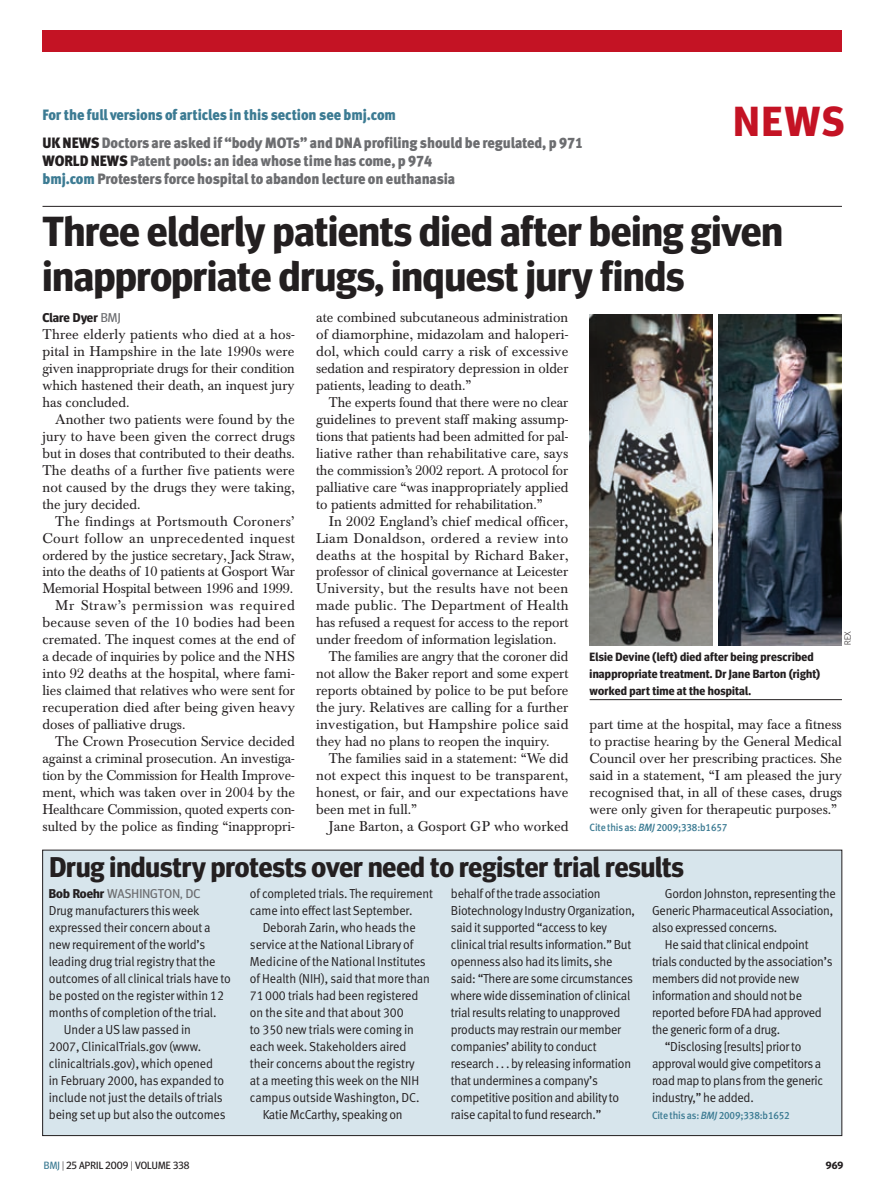
<style>
.page{position:relative;width:893px;height:1191px;background:#fff}
.page>*{position:absolute;margin:0;border:0;box-sizing:border-box;transform-origin:0 0}
.news_head_28bold{font:700 42px/45px "Meta Headline OT";color:#231f20}
.t1{font:700 42px "Meta Headline OT";color:#c41324}
.news_head_19bold{font:700 28.5px "Meta Headline OT";color:#231f20}
.t2{font:15px "Meta Black LF";letter-spacing:-.005em;color:#6c6d70;scale:.95 1}
.links_text_top{font:15px "Meta Black LF";letter-spacing:-.005em;color:#3c7b93;scale:.95 1}
.news_body_3colm_ind{font:13.95px/17px "Baskerville BE";color:#231f20;text-align:justify}
.news_body_3colm_ind-2{font:13.95px/17px "Baskerville BE";color:#231f20;text-align:justify;scale:.96 1}
.news_body_3colm{font:13.95px/17px "Baskerville BE";color:#231f20;text-align:justify}
.news_BOX_sans_text{font:13.05px/17px "Meta Normal LF";letter-spacing:-.02em;color:#231f20;scale:.95 1}
.news_byline_author{font:12.75px "Meta Headline OT";letter-spacing:.01em;color:#6c6d70}
.news_byline_author-2{font:700 12.75px "Meta Headline OT";color:#231f20}
.picture_caption{font:700 12px/17px "Meta Headline OT";letter-spacing:.015em;color:#231f20}
.citation{font:10.5px "Meta Medium LF";letter-spacing:-.015em;color:#3c7b93;scale:.95 1}
.t3{font:10.5px "Meta Headline OT";letter-spacing:.01em;color:#231f20}
.t4{font:700 10.5px "Meta Headline OT";color:#231f20}
.picture_credit{font:300 9px "Meta Headline OT";color:#231f20}
.s1{color:#231f20}
.s2{color:#3c7b93}
.s3{font-weight:400;color:#6c6d70}
.s4{font-style:italic}
.s5{font-weight:700;color:#231f20}
.s6{font-weight:300}
</style>
<div class="page">
<hr style="left:43px;top:206px;width:799px;height:1px;background:#231f20">
<div style="left:43px;top:850px;width:799px;height:285px;background:#d7e5ec"></div>
<img style="left:590px;top:314px;width:123px;height:331px">
<img style="left:719px;top:314px;width:123px;height:331px">
<div style="left:43px;top:30px;width:799px;height:21px;background:#c41324"></div>
<hr style="left:590px;top:699px;width:252px;height:1px;background:#231f20">
<p class="links_text_top" style="left:43px;top:106px;width:374px">For the full versions of articles in this section see bmj.com</p>
<p class="t2" style="left:43px;top:133px;width:570px"><span class="s1">UK NEWS</span> Doctors are asked if “body MOTs” and DNA profiling should be regulated, p 971</p>
<p class="t2" style="left:43px;top:151px;width:412px"><span class="s1">World NEWS</span>Patent pools: an idea whose time has come, p 974</p>
<p class="t2" style="left:43px;top:169px;width:436px"><span class="s2">bmj.com</span> Protesters force hospital to abandon lecture on euthanasia</p>
<p class="t1" style="left:734px;top:96px;width:112px">news</p>
<p class="news_head_28bold" style="left:43px;top:208px;width:742px">Three elderly patients died after being given inappropriate drugs, inquest jury finds</p>
<p class="news_byline_author-2" style="left:43px;top:310px;width:80px">Clare Dyer <span class="s3">BMJ</span></p>
<p class="news_body_3colm" style="left:43px;top:326px;width:254px">Three elderly patients who died at a hos&shy;pital in Hampshire in the late 1990s were given inappropriate drugs for their condition which hastened their death, an inquest jury has concluded.</p>
<p class="news_body_3colm_ind" style="left:43px;top:411px;width:254px;text-indent:13px">Another two patients were found by the jury to have been given the correct drugs but in doses that contributed to their deaths.<br>The deaths of a further five patients were not caused by the drugs they were taking, the jury decided.</p>
<p class="news_body_3colm_ind" style="left:43px;top:513px;width:254px;text-indent:13px">The findings at Portsmouth Coroners’ Court follow an unprecedented inquest ordered by the justice secretary, Jack Straw, into the deaths of 10 patients at Gosport War Memorial Hospital between 1996 and 1999.</p>
<p class="news_body_3colm_ind" style="left:43px;top:597px;width:254px;text-indent:13px">Mr Straw’s permission was required because seven of the 10 bodies had been cremated. The inquest comes at the end of a decade of inquiries by police and the NHS into 92 deaths at the hospital, where fami&shy;lies claimed that relatives who were sent for recuperation died after being given heavy doses of palliative drugs.</p>
<p class="news_body_3colm_ind" style="left:43px;top:733px;width:254px;text-indent:13px">The Crown Prosecution Service decided against a criminal prosecution. An investiga&shy;tion by the Commission for Health Improve&shy;ment, which was taken over in 2004 by the Healthcare Commission, quoted experts con&shy;sulted by the police as finding “inappropri-</p>
<p class="news_body_3colm_ind" style="left:316px;top:309px;width:254px">ate combined subcutaneous administration of diamorphine, midazolam and haloperi&shy;dol, which could carry a risk of excessive sedation and respiratory depression in older patients, leading to death.”</p>
<p class="news_body_3colm_ind-2" style="left:316px;top:394px;width:264px;text-indent:13px">The experts found that there were no clear guidelines to prevent staff making assump&shy;tions that patients had been admitted for pal&shy;liative rather than rehabilitative care, says the commission’s 2002 report. A protocol for palliative care “was inappropriately applied to patients admitted for rehabilitation.”</p>
<p class="news_body_3colm_ind" style="left:316px;top:513px;width:254px;text-indent:13px">In 2002 England’s chief medical officer, Liam Donaldson, ordered a review into deaths at the hospital by Richard Baker, professor of clinical governance at Leicester University, but the results have not been made public. The Department of Health has refused a request for access to the report under freedom of information legislation.</p>
<p class="news_body_3colm_ind-2" style="left:316px;top:648px;width:264px;text-indent:13px">The families are angry that the coroner did not allow the Baker report and some expert reports obtained by police to be put before the jury. Relatives are calling for a further investigation, but Hampshire police said they had no plans to reopen the inquiry.</p>
<p class="news_body_3colm_ind" style="left:316px;top:750px;width:254px;text-indent:13px">The families said in a statement: “We did not expect this inquest to be transparent, honest, or fair, and our expectations have been met in full.”</p>
<p class="news_body_3colm_ind" style="left:329px;top:817px;width:241px">Jane Barton, a Gosport GP who worked</p>
<p class="picture_caption" style="left:590px;top:648px;width:232px">Elsie Devine (left) died after being prescribed inappropriate treatment. Dr Jane Barton (right) worked part time at the hospital.</p>
<p class="picture_credit" style="left:842px;top:645px;width:15px;rotate:-90deg">rex</p>
<p class="news_body_3colm_ind" style="left:590px;top:716px;width:254px">part time at the hospital, may face a fitness to practise hearing by the General Medical Council over her prescribing practices. She said in a statement, “I am pleased the jury recognised that, in all of these cases, drugs were only given for therapeutic purposes.”</p>
<p class="citation" style="left:590px;top:821px;width:147px">Cite this as: <span class="s4">BMJ</span> 2009;338:b1657</p>
<p class="news_head_19bold" style="left:49px;top:849px;width:636px">Drug industry protests over need to register trial results</p>
<p class="news_byline_author" style="left:49px;top:886px;width:153px"><span class="s5">Bob Roehr</span> WASHINGTON, DC</p>
<p class="news_BOX_sans_text" style="left:49px;top:902px;width:193px">Drug manufacturers this week expressed their concern about a new requirement of the world’s leading drug trial registry that the outcomes of all clinical trials have to be posted on the register within 12 months of completion of the trial.</p>
<p class="news_BOX_sans_text" style="left:49px;top:1020px;width:188px;text-indent:15px">Under a US law passed in<br>2007, ClinicalTrials.gov (www. clinicaltrials.gov), which opened in February 2000, has expanded to include not just the details of trials being set up but also the outcomes</p>
<p class="news_BOX_sans_text" style="left:250px;top:885px;width:194px">of completed trials. The requirement came into effect last September.</p>
<p class="news_BOX_sans_text" style="left:250px;top:919px;width:191px;text-indent:13px">Deborah Zarin, who heads the service at the National Library of<br>Medicine of the National Institutes of Health (NIH), said that more than<br>71000 trials had been registered on the site and that about 300<br>to 350 new trials were coming in each week. Stakeholders aired their concerns about the registry<br>at a meeting this week on the NIH campus outside Washington, DC.</p>
<p class="news_BOX_sans_text" style="left:263px;top:1105px;width:149px">Katie McCarthy, speaking on</p>
<p class="news_BOX_sans_text" style="left:451px;top:885px;width:195px">behalf of the trade association Biotechnology Industry Organization, said it supported “access to key clinical trial results information.” But openness also had its limits, she said: “There are some circumstances where wide dissemination of clinical trial results relating to unapproved products may restrain our member companies’ ability to conduct research . . . by releasing information that undermines a company’s competitive position and ability to raise capital to fund research.”</p>
<p class="news_BOX_sans_text" style="left:652px;top:885px;width:195px;text-indent:13px">Gordon Johnston, representing the<br>Generic Pharmaceutical Association, also expressed concerns.</p>
<p class="news_BOX_sans_text" style="left:652px;top:936px;width:192px;text-indent:13px">He said that clinical endpoint trials conducted by the association’s members did not provide new information and should not be reported before FDA had approved the generic form of a drug.</p>
<p class="news_BOX_sans_text" style="left:652px;top:1037px;width:182px;text-indent:13px">“Disclosing [results] prior to approval would give competitors a road map to plans from the generic industry,” he added.</p>
<p class="citation" style="left:652px;top:1108px;width:147px">Cite this as: <span class="s4">BMJ</span> 2009;338:b1652</p>
<p class="t3" style="left:44px;top:1159px;width:147px"><span class="s2">BMJ</span> <span class="s6">|</span> 25 APRIL 2009 <span class="s6">|</span> VOLUME 338</p>
<p class="t4" style="left:826px;top:1159px;width:19px">969</p>
</div>
